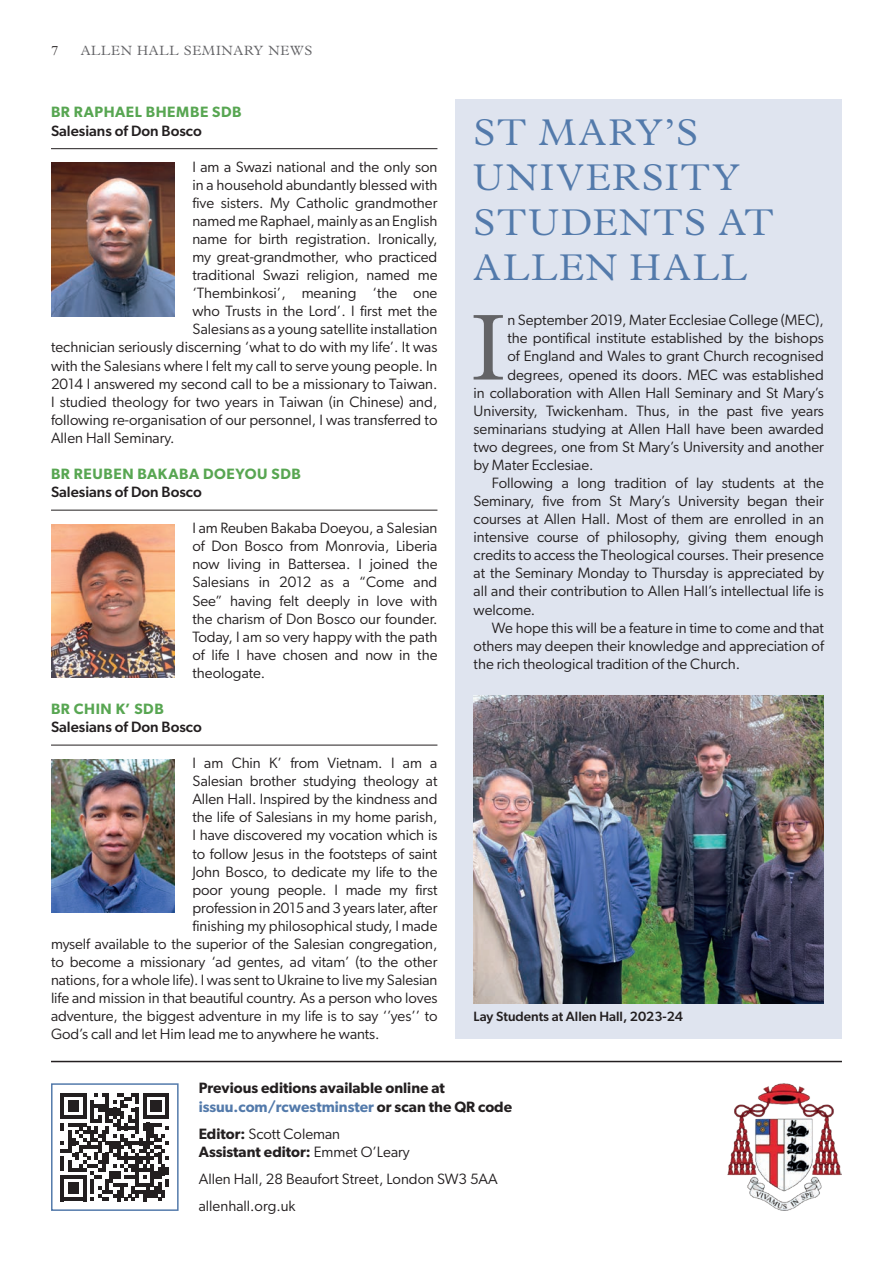
<style>
.page{position:relative;width:893px;height:1263px;background:#fff}
.page>*{position:absolute;margin:0;border:0;box-sizing:border-box;transform-origin:0 0}
.t1{font:300 94.5px "Plantin MT Pro";color:#636366}
.t2{font:300 37.5px/45.2px "Plantin MT Pro";letter-spacing:.06em;color:#537aab}
.t3{font:15px/18.1px "Gibson";color:#231f20}
.t4{font:600 15px/18.1px "Gibson";color:#231f20}
.t5{font:500 15px "Gibson";color:#231f20}
.t6{font:600 15px "Gibson";letter-spacing:.04em;color:#58a652}
.t7{font:500 13.5px "Gibson";color:#231f20}
.t8{font:300 13.5px "Plantin MT Pro";letter-spacing:.05em;color:#636366}
.t9{font:300 13.5px "Plantin MT Pro";color:#231f20}
.s1{color:#537aab}
.s2{font-weight:600}
</style>
<div class="page">
<img style="left:727px;top:1083px;width:115px;height:128px">
<div style="left:455px;top:99px;width:387px;height:940px;background:#dfe4ef"></div>
<img style="left:474px;top:696px;width:350px;height:307px">
<hr style="left:51px;top:148px;width:386px;height:1px;background:#231f20">
<hr style="left:51px;top:510px;width:386px;height:1px;background:#231f20">
<hr style="left:51px;top:745px;width:386px;height:1px;background:#231f20">
<img style="left:51px;top:163px;width:123px;height:153px">
<img style="left:51px;top:524px;width:123px;height:154px">
<div style="left:51px;top:1083px;width:128px;height:128px;border:2px solid #537aab"></div>
<svg style="left:61px;top:1093px;width:108px;height:108px"></svg>
<img style="left:51px;top:759px;width:123px;height:154px">
<hr style="left:51px;top:1061px;width:791px;height:1px;background:#231f20">
<p class="t9" style="left:51px;top:43px;width:9px">7</p>
<p class="t8" style="left:81px;top:43px;width:233px">ALLEN HALL SEMINARY NEWS</p>
<p class="t6" style="left:51px;top:103px;width:192px">BR RAPHAEL BHEMBE SDB</p>
<p class="t5" style="left:51px;top:121px;width:152px">Salesians of Don Bosco</p>
<p class="t3" style="left:192px;top:157px;width:246px">I am a Swazi national and the only son</p>
<p class="t3" style="left:192px;top:175px;width:247px">in a household abundantly blessed with</p>
<p class="t3" style="left:192px;top:193px;width:247px">five sisters. My Catholic grandmother</p>
<p class="t3" style="left:192px;top:211px;width:247px">named me Raphael, mainly as an English</p>
<p class="t3" style="left:192px;top:230px;width:247px">name for birth registration. Ironically,</p>
<p class="t3" style="left:192px;top:248px;width:247px">my great-grandmother, who practiced</p>
<p class="t3" style="left:192px;top:266px;width:247px">traditional Swazi religion, named me</p>
<p class="t3" style="left:192px;top:284px;width:247px">‘Thembinkosi’, meaning ‘the one</p>
<p class="t3" style="left:192px;top:302px;width:247px">who Trusts in the Lord’. I first met the</p>
<p class="t3" style="left:192px;top:320px;width:247px">Salesians as a young satellite installation</p>
<p class="t3" style="left:51px;top:338px;width:388px">technician seriously discerning ‘what to do with my life’. It was</p>
<p class="t3" style="left:51px;top:356px;width:388px">with the Salesians where I felt my call to serve young people. In</p>
<p class="t3" style="left:51px;top:374px;width:388px">2014 I answered my second call to be a missionary to Taiwan.</p>
<p class="t3" style="left:51px;top:392px;width:388px">I studied theology for two years in Taiwan (in Chinese) and,</p>
<p class="t3" style="left:51px;top:410px;width:388px">following re-organisation of our personnel, I was transferred to</p>
<p class="t3" style="left:51px;top:428px;width:125px">Allen Hall Seminary.</p>
<p class="t6" style="left:51px;top:465px;width:251px">BR REUBEN BAKABA DOEYOU SDB</p>
<p class="t5" style="left:51px;top:483px;width:152px">Salesians of Don Bosco</p>
<p class="t3" style="left:192px;top:519px;width:247px;text-align:justify">I am Reuben Bakaba Doeyou, a Salesian of Don Bosco from Monrovia, Liberia now living in Battersea. I joined the Salesians in 2012 as a “Come and See” having felt deeply in love with the charism of Don Bosco our founder.<br>Today, I am so very happy with the path of life I have chosen and now in the theologate.</p>
<p class="t6" style="left:51px;top:700px;width:114px">BR CHIN K’ SDB</p>
<p class="t5" style="left:51px;top:718px;width:152px">Salesians of Don Bosco</p>
<p class="t3" style="left:192px;top:754px;width:247px">I am Chin K’ from Vietnam. I am a</p>
<p class="t3" style="left:192px;top:772px;width:247px">Salesian brother studying theology at</p>
<p class="t3" style="left:192px;top:790px;width:247px">Allen Hall. Inspired by the kindness and</p>
<p class="t3" style="left:192px;top:808px;width:246px">the life of Salesians in my home parish,</p>
<p class="t3" style="left:192px;top:826px;width:247px">I have discovered my vocation which is</p>
<p class="t3" style="left:192px;top:844px;width:246px">to follow Jesus in the footsteps of saint</p>
<p class="t3" style="left:192px;top:862px;width:247px">John Bosco, to dedicate my life to the</p>
<p class="t3" style="left:192px;top:880px;width:246px">poor young people. I made my first</p>
<p class="t3" style="left:192px;top:898px;width:247px">profession in 2015 and 3 years later, after</p>
<p class="t3" style="left:192px;top:916px;width:247px">finishing my philosophical study, I made</p>
<p class="t3" style="left:51px;top:934px;width:388px">myself available to the superior of the Salesian congregation,</p>
<p class="t3" style="left:51px;top:952px;width:388px">to become a missionary ‘ad gentes, ad vitam’ (to the other</p>
<p class="t3" style="left:51px;top:971px;width:388px">nations, for a whole life). I was sent to Ukraine to live my Salesian</p>
<p class="t3" style="left:51px;top:989px;width:388px">life and mission in that beautiful country. As a person who loves</p>
<p class="t3" style="left:51px;top:1007px;width:388px">adventure, the biggest adventure in my life is to say ‘’yes’’ to</p>
<p class="t3" style="left:51px;top:1025px;width:330px">God’s call and let Him lead me to anywhere he wants.</p>
<h2 class="t2" style="left:474px;top:110px;width:302px">ST MARY’S<br>UNIVERSITY<br>STUDENTS AT<br>ALLEN HALL</h2>
<h1 class="t1" style="left:471px;top:293px;width:35px">I</h1>
<p class="t3" style="left:507px;top:311px;width:318px">n September 2019, Mater Ecclesiae College (MEC),</p>
<p class="t3" style="left:507px;top:329px;width:318px">the pontifical institute established by the bishops</p>
<p class="t3" style="left:507px;top:347px;width:318px">of England and Wales to grant Church recognised</p>
<p class="t3" style="left:507px;top:365px;width:318px">degrees, opened its doors. MEC was established</p>
<p class="t3" style="left:474px;top:383px;width:352px">in collaboration with Allen Hall Seminary and St Mary’s</p>
<p class="t3" style="left:474px;top:401px;width:352px">University, Twickenham. Thus, in the past five years</p>
<p class="t3" style="left:474px;top:419px;width:352px">seminarians studying at Allen Hall have been awarded</p>
<p class="t3" style="left:474px;top:437px;width:352px">two degrees, one from St Mary’s University and another</p>
<p class="t3" style="left:474px;top:455px;width:121px">by Mater Ecclesiae.</p>
<p class="t3" style="left:492px;top:474px;width:334px">Following a long tradition of lay students at the</p>
<p class="t3" style="left:474px;top:492px;width:352px">Seminary, five from St Mary’s University began their</p>
<p class="t3" style="left:474px;top:510px;width:352px">courses at Allen Hall. Most of them are enrolled in an</p>
<p class="t3" style="left:474px;top:528px;width:352px">intensive course of philosophy, giving them enough</p>
<p class="t3" style="left:474px;top:546px;width:352px">credits to access the Theological courses. Their presence</p>
<p class="t3" style="left:474px;top:564px;width:352px">at the Seminary Monday to Thursday is appreciated by</p>
<p class="t3" style="left:474px;top:582px;width:352px">all and their contribution to Allen Hall’s intellectual life is</p>
<p class="t3" style="left:474px;top:600px;width:63px">welcome.</p>
<p class="t3" style="left:492px;top:618px;width:334px">We hope this will be a feature in time to come and that</p>
<p class="t3" style="left:474px;top:636px;width:352px">others may deepen their knowledge and appreciation of</p>
<p class="t3" style="left:474px;top:654px;width:268px">the rich theological tradition of the Church.</p>
<p class="t7" style="left:474px;top:1008px;width:211px">Lay Students at Allen Hall, 2023-24</p>
<p class="t4" style="left:199px;top:1079px;width:315px">Previous editions available online at <span class="s1">issuu.com/rcwestminster</span> or scan the QR code</p>
<p class="t3" style="left:199px;top:1124px;width:213px"><span class="s2">Editor:</span> Scott Coleman<br><span class="s2">Assistant editor:</span> Emmet O’Leary</p>
<p class="t3" style="left:199px;top:1165px;width:301px;line-height:27.2px">Allen Hall, 28 Beaufort Street, London SW3 5AA allenhall.org.uk</p>
</div>
